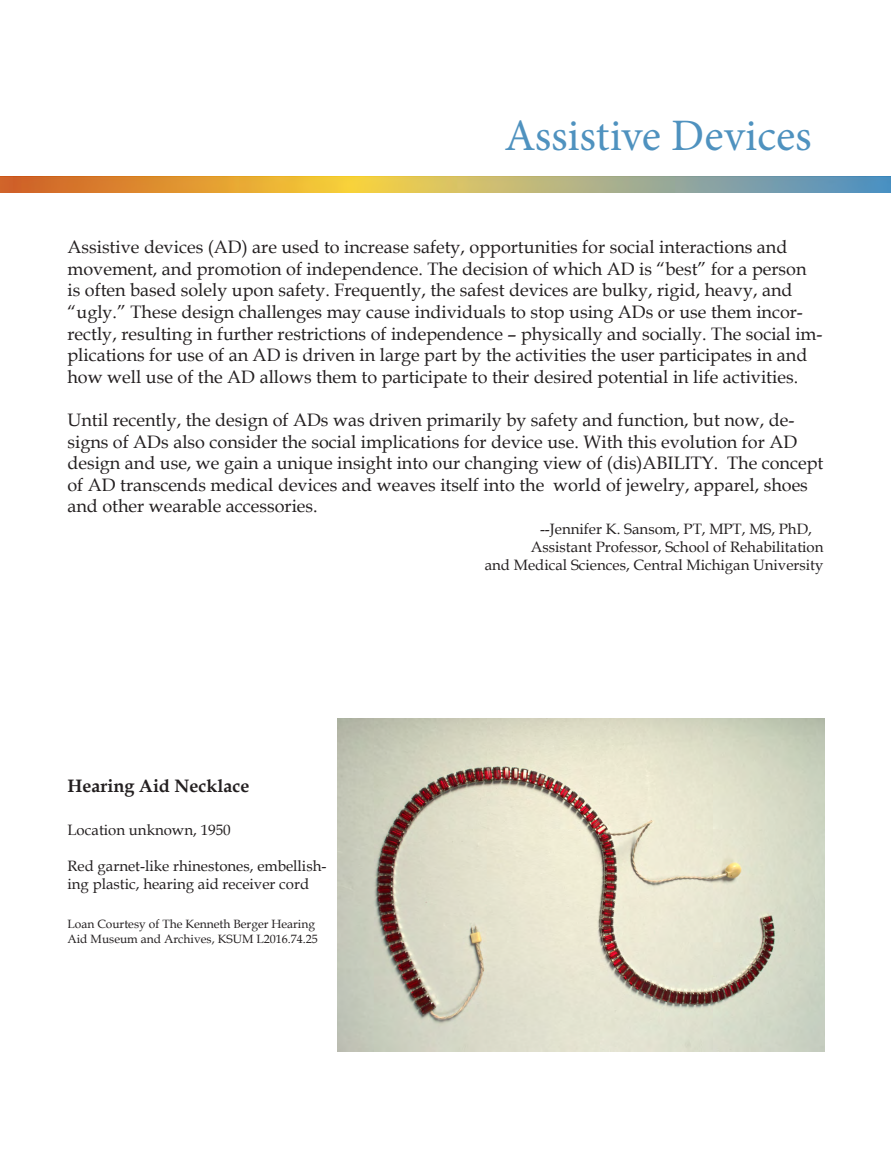
<style>
.page{position:relative;width:891px;height:1161px;background:#fff}
.page>*{position:absolute;margin:0;border:0;box-sizing:border-box;transform-origin:0 0}
.t1{font:45px "Minion Pro";color:#4f92bf}
.t2{font:18px/21.6px "Book Antiqua";color:#231f20}
.t3{font:700 18px "Book Antiqua";color:#231f20}
.t4{font:15px/18px "Book Antiqua";color:#231f20;text-align:center}
.t5{font:12px/15px "Book Antiqua";color:#231f20}
</style>
<div class="page">
<img style="left:0;top:176px;width:891px;height:17px">
<img style="left:338px;top:718px;width:486px;height:333px">
<p class="t1" style="left:504px;top:105px;width:309px">Assistive Devices</p>
<p class="t2" style="left:68px;top:236px;width:756px">Assistive devices (AD) are used to increase safety, opportunities for social interactions and movement, and promotion of independence. The decision of which AD is “best” for a person is often based solely upon safety. Frequently, the safest devices are bulky, rigid, heavy, and “ugly.” These design challenges may cause individuals to stop using ADs or use them incor&shy;rectly, resulting in further restrictions of independence – physically and socially. The social im&shy;plications for use of an AD is driven in large part by the activities the user participates in and how well use of the AD allows them to participate to their desired potential in life activities.</p>
<p class="t2" style="left:68px;top:409px;width:757px">Until recently, the design of ADs was driven primarily by safety and function, but now, de&shy;signs of ADs also consider the social implications for device use. With this evolution for AD design and use, we gain a unique insight into our changing view of (dis)ABILITY. The concept of AD transcends medical devices and weaves itself into the world of jewelry, apparel, shoes and other wearable accessories.</p>
<p class="t4" style="left:531px;top:520px;width:294px">--Jennifer K. Sansom, PT, MPT, MS, PhD,<br>Assistant Professor, School of Rehabilitation</p>
<p class="t4" style="left:485px;top:556px;width:340px">and Medical Sciences, Central Michigan University</p>
<p class="t3" style="left:68px;top:774px;width:183px">Hearing Aid Necklace</p>
<p class="t4" style="left:68px;top:821px;width:165px">Location unknown, 1950</p>
<p class="t4" style="left:68px;top:857px;width:260px;text-align:left">Red garnet-like rhinestones, embellish&shy;ing plastic, hearing aid receiver cord</p>
<p class="t5" style="left:68px;top:916px;width:252px">Loan Courtesy of The Kenneth Berger Hearing<br>Aid Museum and Archives, KSUM L2016.74.25</p>
</div>
